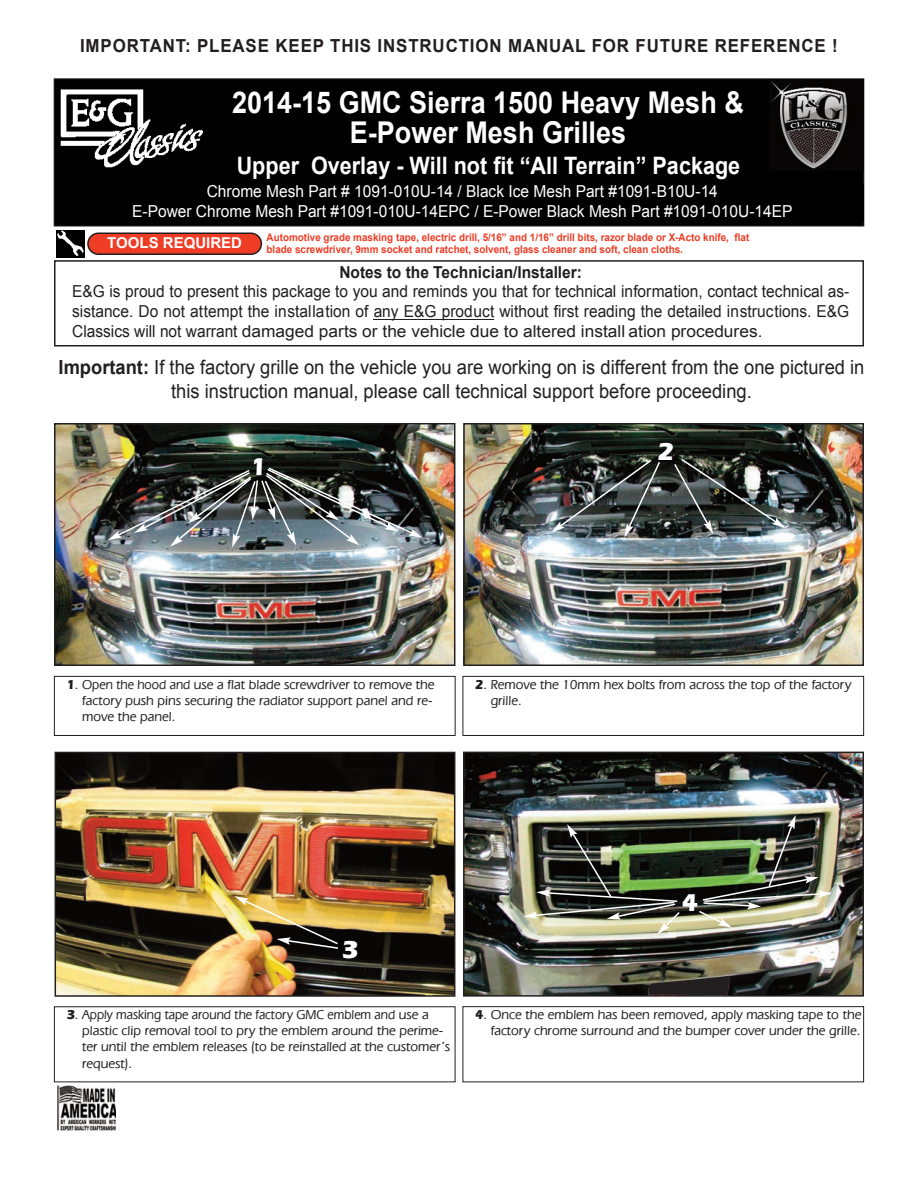
<style>
.page{position:relative;width:918px;height:1188px;background:#fff}
.page>*{position:absolute;margin:0;border:0;box-sizing:border-box;transform-origin:0 0}
.t1{font:700 30px/30px "Arial";color:#fff;text-align:center;scale:.9 1}
.t2{font:700 25.5px "Eras IT Cby BT";color:#fff}
.t3{font:700 25.5px "Eras IT Cby BT";color:#fff;scale:.94 1}
.t4{font:700 24px "Arial";color:#fff;scale:.9 1}
.t5{font:19.5px/23.4px "Arial";color:#231f20;text-align:center;scale:.94 1}
.t6{font:700 18px "Arial";letter-spacing:.05em;color:#231f20;scale:.94 1}
.t7{font:16.5px/19.8px "Arial";color:#231f20;text-align:justify;scale:.94 1}
.t8{font:16.5px/19.5px "Arial";color:#fff;text-align:center;scale:.94 1}
.t9{font:700 16.5px "Arial";color:#231f20;scale:.94 1}
.t10{font:700 15px "Arial";color:#fff}
.t11{font:500 13.5px/16.2px "Eras IT Cby BT";color:#231f20;scale:.94 1}
.t12{font:500 13.5px/16.2px "Eras IT Cby BT";color:#231f20}
.t13{font:700 10.5px/12.6px "Arial";color:#ef3c25;scale:.94 1}
.s1{font-weight:700}
.s2{font-family:"Arial";font-weight:400}
</style>
<div class="page">
<div style="left:54px;top:79px;width:810px;height:147px;background:#000"></div>
<div style="left:54px;top:79px;width:810px;height:147px;border:1px solid #231f20"></div>
<img style="left:61px;top:89px;width:141px;height:78px">
<div style="left:54px;top:260px;width:810px;height:86px;border:2px solid #231f20"></div>
<hr style="left:374px;top:319px;width:120px;height:1px;background:#231f20">
<div style="left:463px;top:676px;width:401px;height:60px;border:1px solid #231f20"></div>
<img style="left:58px;top:1085px;width:58px;height:46px">
<img style="left:769px;top:80px;width:95px;height:91px">
<svg style="left:87px;top:232px;width:175px;height:23px;background:#d3412f"></svg>
<div style="left:54px;top:230px;width:31px;height:28px;background:linear-gradient(to bottom,#000,#000)"></div>
<img style="left:57px;top:230px;width:27px;height:28px">
<img style="left:57px;top:426px;width:395px;height:237px">
<div style="left:54px;top:423px;width:401px;height:243px;border:2px solid #231f20"></div>
<div style="left:54px;top:676px;width:402px;height:60px;border:1px solid #231f20"></div>
<div style="left:54px;top:1006px;width:401px;height:76px;border:1px solid #231f20"></div>
<img style="left:58px;top:755px;width:394px;height:239px">
<div style="left:55px;top:752px;width:400px;height:245px;border:2px solid #231f20"></div>
<img style="left:466px;top:426px;width:395px;height:237px">
<div style="left:463px;top:423px;width:401px;height:243px;border:2px solid #231f20"></div>
<div style="left:61px;top:185px;width:803px;height:37px;background:#000"></div>
<img style="left:551px;top:458px;width:110px;height:79px">
<img style="left:673px;top:457px;width:113px;height:77px">
<svg style="left:82px;top:889px;width:5px;height:14px"></svg>
<img style="left:235px;top:896px;width:105px;height:54px">
<img style="left:108px;top:466px;width:315px;height:82px">
<div style="left:463px;top:1006px;width:401px;height:76px;border:1px solid #231f20"></div>
<img style="left:466px;top:755px;width:395px;height:239px">
<div style="left:463px;top:752px;width:401px;height:245px;border:2px solid #231f20"></div>
<svg style="left:490px;top:888px;width:16px;height:15px"></svg>
<svg style="left:649px;top:976px;width:80px;height:19px;background:#322e2a"></svg>
<img style="left:697px;top:815px;width:135px;height:113px">
<img style="left:523px;top:824px;width:158px;height:110px">
<h3 class="t6" style="left:80px;top:36px;width:808px">IMPORTANT: PLEASE KEEP THIS INSTRUCTION MANUAL FOR FUTURE REFERENCE !</h3>
<h1 class="t1" style="left:232px;top:88px;width:570px">2014-15 GMC Sierra 1500 Heavy Mesh &amp;<br>E-Power Mesh Grilles</h1>
<h3 class="t4" style="left:237px;top:153px;width:561px">Upper Overlay - Will not fit “All Terrain” Package</h3>
<p class="t8" style="left:132px;top:182px;width:704px">Chrome Mesh Part # 1091-010U-14 / Black Ice Mesh Part #1091-B10U-14<br>E-Power Chrome Mesh Part #1091-010U-14EPC / E-Power Black Mesh Part #1091-010U-14EP</p>
<p class="t10" style="left:107px;top:234px;width:136px">TOOLS REQUIRED</p>
<p class="t13" style="left:267px;top:231px;width:515px">Automotive grade masking tape, electric drill, 5/16” and 1/16” drill bits, razor blade or X-Acto knife, flat blade screwdriver, 9mm socket and ratchet, solvent, glass cleaner and soft, clean cloths.</p>
<p class="t9" style="left:339px;top:263px;width:260px">Notes to the Technician/Installer:</p>
<p class="t7" style="left:72px;top:282px;width:828px">E&amp;G is proud to present this package to you and reminds you that for technical in for ma tion, contact technical as&shy;sistance. Do not at tempt the in stal la tion of any E&amp;G prod uct without first reading the detailed in struc tions. E&amp;G Clas sics will not war rant dam aged parts or the ve hi cle due to altered in stall a tion procedures.</p>
<h3 class="t5" style="left:59px;top:356px;width:859px"><span class="s1">Important:</span> If the factory grille on the vehicle you are working on is different from the one pictured in this instruction manual, please call technical support before proceeding.</h3>
<h2 class="t3" style="left:251px;top:451px;width:17px">1</h2>
<h2 class="t2" style="left:658px;top:435px;width:17px">2</h2>
<p class="t11" style="left:82px;top:676px;width:376px;text-indent:-15px"><span class="s1">1</span><span class="s2">.</span> Open the hood and use a flat blade screwdriver to remove the factory push pins securing the radiator support panel and re&shy;move the panel.</p>
<p class="t12" style="left:491px;top:676px;width:362px;text-indent:-15px"><span class="s1">2</span><span class="s2">.</span> Remove the 10mm hex bolts from across the top of the factory grille.</p>
<h2 class="t2" style="left:342px;top:933px;width:17px">3</h2>
<p class="t11" style="left:82px;top:1006px;width:393px;text-indent:-15px"><span class="s1">3</span><span class="s2">.</span> Apply masking tape around the factory GMC emblem and use a plastic clip removal tool to pry the emblem around the perime&shy;ter until the emblem releases (to be reinstalled at the customer’s request).</p>
<h2 class="t2" style="left:682px;top:887px;width:17px">4</h2>
<p class="t12" style="left:476px;top:1006px;width:387px;text-align:right"><span class="s1">4</span><span class="s2">.</span> Once the emblem has been removed, apply masking tape to the factory chrome surround and the bumper cover under the grille.</p>
</div>
